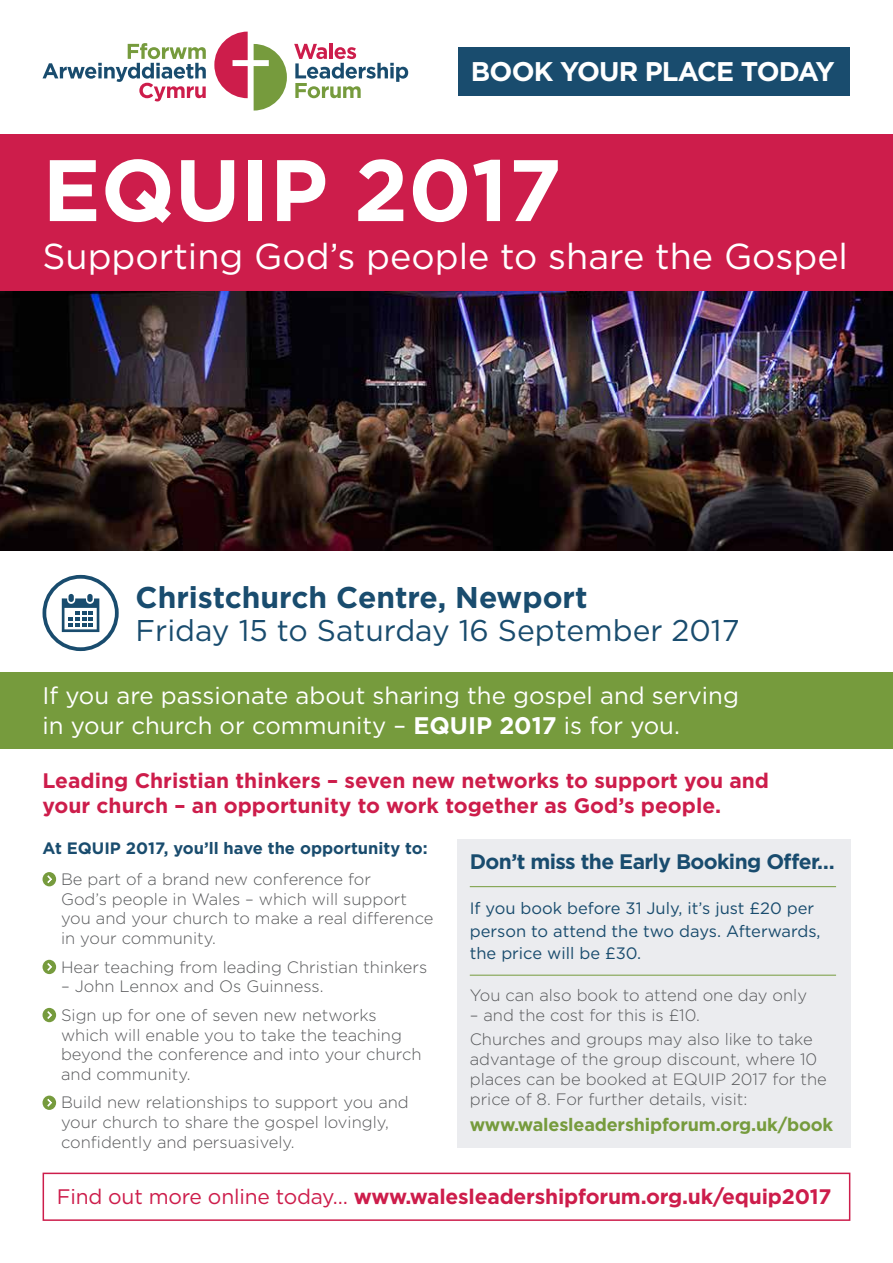
<style>
.page{position:relative;width:893px;height:1263px;background:#fff}
.page>*{position:absolute;margin:0;border:0;box-sizing:border-box;transform-origin:0 0}
.t1{font:700 87px "Gotham";color:#fff}
.t2{font:36px "Gotham";color:#fff}
.t3{font:30px "Gotham";color:#194c6e}
.t4{font:700 30px "Gotham";color:#194c6e}
.t5{font:700 27px "Gotham";letter-spacing:-.03em;color:#fff}
.t6{font:24px/30px "Gotham";color:#fff}
.t7{font:700 21px/25.2px "Gotham";color:#cd1d4b}
.t8{font:700 21px "Gotham";letter-spacing:-.03em;color:#194c6e}
.t9{font:700 18px "Gotham";letter-spacing:-.01em;color:#769b3d}
.t10{font:300 16.5px/19.8px "Gotham";color:#58595b}
.t11{font:16.5px/22.5px "Gotham";color:#194c6e}
.t12{font:700 16.5px "Gotham";color:#194c6e}
.s1{font-weight:700}
.s2{font-weight:400}
</style>
<div class="page">
<hr style="left:329px;top:43px;width:4px;height:16px;background:#cd1d4b">
<svg style="left:294px;top:44px;width:114px;height:54px"></svg>
<svg style="left:254px;top:44px;width:33px;height:67px"></svg>
<svg style="left:214px;top:32px;width:34px;height:66px"></svg>
<svg style="left:43px;top:43px;width:163px;height:58px"></svg>
<div style="left:0;top:134px;width:893px;height:158px;background:#cd1d4b"></div>
<img style="left:0;top:292px;width:893px;height:259px">
<div style="left:0;top:672px;width:893px;height:77px;background:#769b3d"></div>
<svg style="left:44px;top:577px;width:73px;height:72px"></svg>
<div style="left:43px;top:575px;width:76px;height:76px;border:4px solid #194c6e;border-radius:50%"></div>
<div style="left:87px;top:594px;width:6px;height:8px;background:#194c6e;border-radius:3px"></div>
<div style="left:69px;top:594px;width:5px;height:8px;background:#194c6e;border-radius:3px"></div>
<svg style="left:62px;top:598px;width:37px;height:34px"></svg>
<div style="left:43px;top:872px;width:13px;height:14px;background:#769b3d;border-radius:50%"></div>
<svg style="left:47px;top:875px;width:5px;height:8px"></svg>
<div style="left:43px;top:960px;width:13px;height:14px;background:#769b3d;border-radius:50%"></div>
<svg style="left:47px;top:963px;width:5px;height:8px"></svg>
<div style="left:43px;top:1008px;width:13px;height:14px;background:#769b3d;border-radius:50%"></div>
<svg style="left:47px;top:1011px;width:5px;height:8px"></svg>
<div style="left:43px;top:1095px;width:13px;height:15px;background:#769b3d;border-radius:50%"></div>
<svg style="left:47px;top:1099px;width:5px;height:7px"></svg>
<div style="left:457px;top:839px;width:393px;height:309px;background:#ebecef"></div>
<hr style="left:470px;top:886px;width:366px;height:1px;background:#769b3d">
<hr style="left:470px;top:975px;width:366px;height:1px;background:#769b3d">
<div style="left:43px;top:1172px;width:807px;height:49px;border:2px solid #cd1d4b"></div>
<div style="left:458px;top:47px;width:391px;height:49px;background:#194c6e"></div>
<h3 class="t5" style="left:471px;top:54px;width:365px">BOOK YOUR PLACE TODAY</h3>
<h1 class="t1" style="left:43px;top:133px;width:521px">EQUIP 2017</h1>
<h2 class="t2" style="left:43px;top:233px;width:807px">Supporting God’s people to share the Gospel</h2>
<h3 class="t4" style="left:136px;top:578px;width:454px">Christchurch Centre, Newport</h3>
<h3 class="t3" style="left:136px;top:612px;width:605px">Friday 15 to Saturday 16 September 2017</h3>
<h3 class="t6" style="left:43px;top:680px;width:698px">If you are passionate about sharing the gospel and serving in your church or community – <span class="s1">EQUIP 2017</span> is for you.</h3>
<p class="t7" style="left:43px;top:768px;width:728px">Leading Christian thinkers – seven new networks to support you and your church – an opportunity to work together as God’s people.</p>
<p class="t12" style="left:43px;top:837px;width:387px">At EQUIP 2017, you’ll have the opportunity to:</p>
<p class="t10" style="left:61px;top:869px;width:374px">Be part of a brand new conference for<br>God’s people in Wales – which will support you and your church to make a real difference in your community.</p>
<p class="t10" style="left:61px;top:956px;width:368px">Hear teaching from leading Christian thinkers</p>
<p class="t10" style="left:61px;top:972px;width:317px;line-height:28.3px">– John Lennox and Os Guinness.<br>Sign up for one of seven new networks</p>
<p class="t10" style="left:61px;top:1024px;width:362px">which will enable you to take the teaching beyond the conference and into your church and community.</p>
<p class="t10" style="left:61px;top:1092px;width:349px">Build new relationships to support you and your church to share the gospel lovingly, confidently and persuasively.</p>
<p class="t8" style="left:470px;top:848px;width:367px">Don’t miss the Early Booking Offer…</p>
<p class="t11" style="left:470px;top:896px;width:352px">If you book before 31 July, it’s just £20 per person to attend the two days. Afterwards, the price will be £30.</p>
<p class="t10" style="left:470px;top:985px;width:339px">You can also book to attend one day only</p>
<p class="t10" style="left:470px;top:1003px;width:344px;line-height:24px">– and the cost for this is £10.<br>Churches and groups may also like to take</p>
<p class="t10" style="left:470px;top:1049px;width:359px">advantage of the group discount, where 10 places can be booked at EQUIP 2017 for the price of 8. For further details, visit:</p>
<p class="t9" style="left:470px;top:1113px;width:365px">www.walesleadershipforum.org.uk/book</p>
<p class="t7" style="left:57px;top:1183px;width:776px"><span class="s2">Find out more online today…</span> www.walesleadershipforum.org.uk/equip2017</p>
</div>
